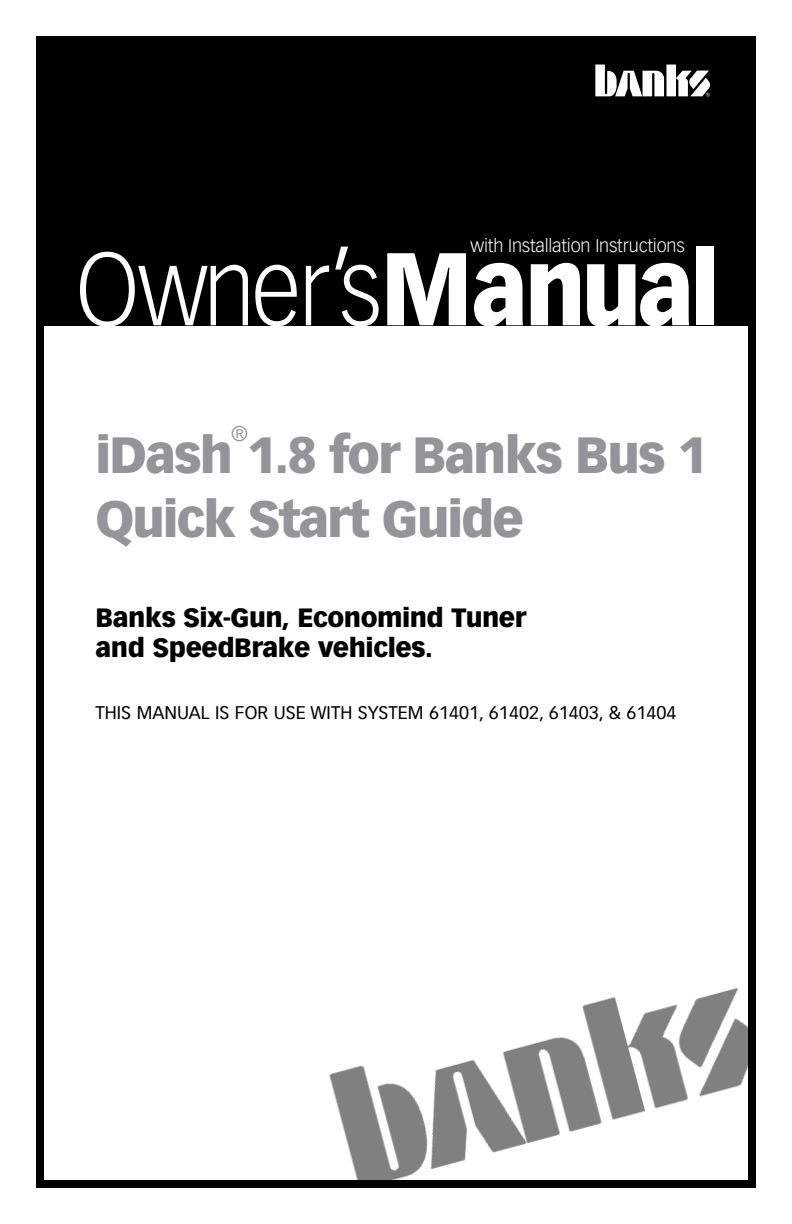
<style>
.page{position:relative;width:792px;height:1224px;background:#fff}
.page>*{position:absolute;margin:0;border:0;box-sizing:border-box;transform-origin:0 0}
.t1{font:300 101.2px "Vectora LT Std";letter-spacing:-.03em;color:#fff;scale:.91 1}
.t2{font:900 50px "Vectora LT Std";letter-spacing:-.04em;color:#939598}
.t3{font:900 26px/30px "Vectora LT Std";letter-spacing:-.02em;color:#000}
.t4{font:21px "Vectora LT Std";color:#939598}
.t5{font:18px "Vectora LT Std";color:#000}
.t6{font:300 18px "Vectora LT Std";letter-spacing:-.01em;color:#fff}
.s1{font-weight:900}
</style>
<div class="page">
<img style="left:329px;top:987px;width:418px;height:192px">
<div style="left:36px;top:36px;width:720px;height:1152px;border:8px solid #000"></div>
<div style="left:36px;top:44px;width:715px;height:281px;background:#000"></div>
<svg style="left:595px;top:65px;width:115px;height:32px"></svg>
<p class="t6" style="left:471px;top:235px;width:216px">with Installation Instructions</p>
<h1 class="t1" style="left:76px;top:231px;width:709px">Owner’s<span class="s1">Manual</span></h1>
<p class="t4" style="left:231px;top:421px;width:18px">®</p>
<h2 class="t2" style="left:96px;top:424px;width:613px">iDash 1.8 for Banks Bus 1</h2>
<h2 class="t2" style="left:96px;top:488px;width:430px">Quick Start Guide</h2>
<h3 class="t3" style="left:96px;top:602px;width:432px">Banks Six-Gun, Economind Tuner and SpeedBrake vehicles.</h3>
<p class="t5" style="left:96px;top:702px;width:583px">THIS MANUAL IS FOR USE WITH SYSTEM 61401, 61402, 61403, &amp; 61404</p>
</div>
